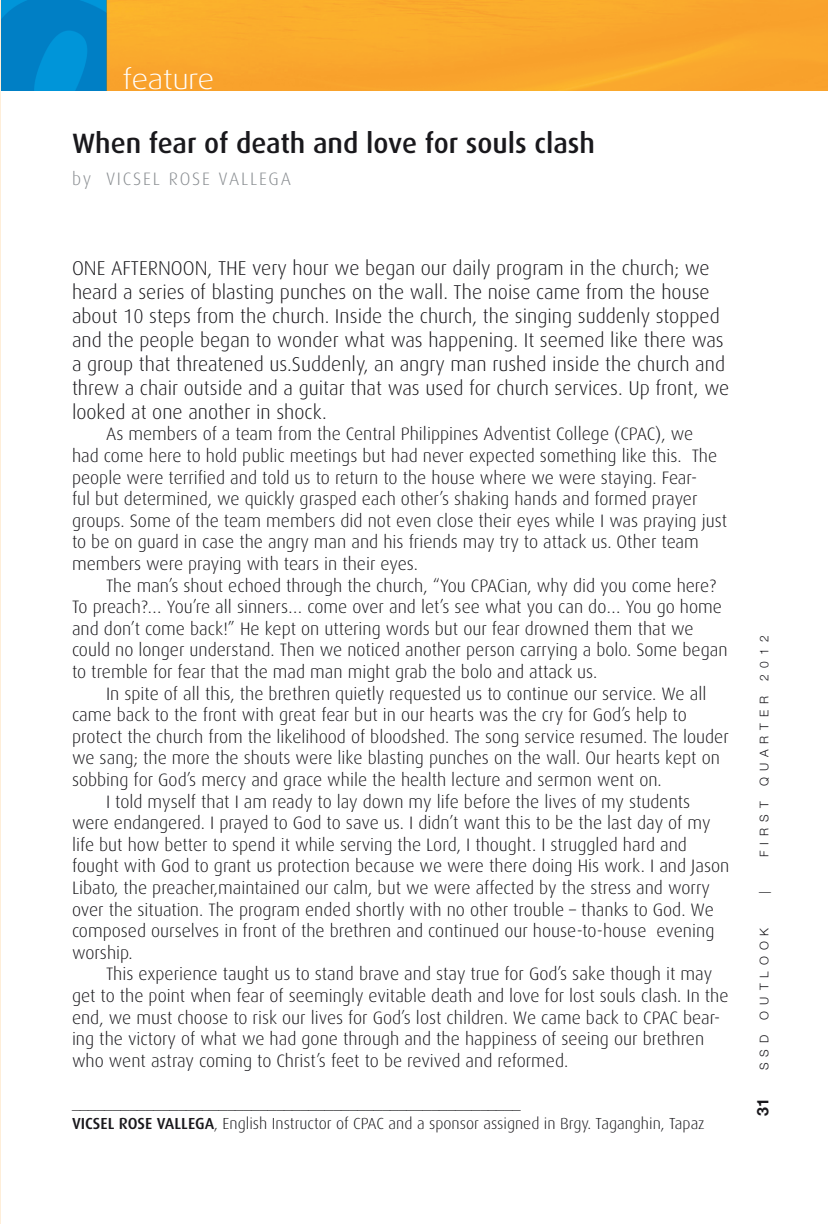
<style>
.page{position:relative;width:828px;height:1224px;background:#fff}
.page>*{position:absolute;margin:0;border:0;box-sizing:border-box;transform-origin:0 0}
.t1{font:500 28px "Dax";color:#19181c}
.t2{font:300 28px "Dax Wide";letter-spacing:-.005em;color:#fff}
.t3{font:300 20px/24px "Dax";color:#19181c}
.t4{font:300 18px/21.6px "Dax";color:#19181c}
.t5{font:300 18px "Dax";letter-spacing:.1em;color:#898d91}
.t6{font:300 16px "Dax";color:#19181c}
.t7{font:500 16px "Dax";color:#19181c}
.t8{font:700 16px "Helvetica Neue";color:#19181c}
.t9{font:300 12px "Helvetica Neue";letter-spacing:.5em;color:#19181c}
</style>
<div class="page">
<svg style="left:0;top:0;width:1px;height:1224px"></svg>
<img style="left:1px;top:0;width:827px;height:90px">
<h1 class="t2" style="left:122px;top:64px;width:93px">feature</h1>
<h1 class="t1" style="left:72px;top:128px;width:525px">When fear of death and love for souls clash</h1>
<p class="t5" style="left:72px;top:169px;width:221px">by VICSEL ROSE VALLEGA</p>
<p class="t3" style="left:72px;top:256px;width:659px;text-indent:180px">very hour we began our daily program in the church; we heard a series of blasting punches on the wall. The noise came from the house about 10 steps from the church. Inside the church, the singing suddenly stopped and the people began to wonder what was happening. It seemed like there was a group that threatened us.Suddenly, an angry man rushed inside the church and threw a chair outside and a guitar that was used for church services. Up front, we looked at one another in shock.</p>
<p class="t4" style="left:72px;top:424px;width:657px;text-indent:34px">As members of a team from the Central Philippines Adventist College (CPAC), we<br>had come here to hold public meetings but had never expected something like this. The people were terrified and told us to return to the house where we were staying. Fear-<br>ful but determined, we quickly grasped each other’s shaking hands and formed prayer groups. Some of the team members did not even close their eyes while I was praying just to be on guard in case the angry man and his friends may try to attack us. Other team members were praying with tears in their eyes.</p>
<p class="t4" style="left:72px;top:575px;width:657px;text-indent:34px">The man’s shout echoed through the church, “You CPACian, why did you come here?<br>To preach?… You’re all sinners… come over and let’s see what you can do… You go home and don’t come back!” He kept on uttering words but our fear drowned them that we could no longer understand. Then we noticed another person carrying a bolo. Some began to tremble for fear that the mad man might grab the bolo and attack us.</p>
<p class="t4" style="left:106px;top:683px;width:602px">In spite of all this, the brethren quietly requested us to continue our service. We all</p>
<p class="t4" style="left:72px;top:704px;width:616px">came back to the front with great fear but in our hearts was the cry for God’s help to</p>
<p class="t4" style="left:72px;top:726px;width:658px">protect the church from the likelihood of bloodshed. The song service resumed. The louder</p>
<p class="t4" style="left:72px;top:748px;width:650px">we sang; the more the shouts were like blasting punches on the wall. Our hearts kept on</p>
<p class="t4" style="left:72px;top:769px;width:591px">sobbing for God’s mercy and grace while the health lecture and sermon went on.</p>
<p class="t4" style="left:106px;top:791px;width:586px">I told myself that I am ready to lay down my life before the lives of my students</p>
<p class="t4" style="left:72px;top:812px;width:640px">were endangered. I prayed to God to save us. I didn’t want this to be the last day of my</p>
<p class="t4" style="left:72px;top:834px;width:617px">life but how better to spend it while serving the Lord, I thought. I struggled hard and</p>
<p class="t4" style="left:72px;top:856px;width:659px">fought with God to grant us protection because we were there doing His work. I and Jason</p>
<p class="t4" style="left:72px;top:877px;width:639px">Libato, the preacher,maintained our calm, but we were affected by the stress and worry</p>
<p class="t4" style="left:72px;top:899px;width:643px">over the situation. The program ended shortly with no other trouble – thanks to God. We</p>
<p class="t4" style="left:72px;top:920px;width:644px">composed ourselves in front of the brethren and continued our house-to-house evening</p>
<p class="t4" style="left:72px;top:942px;width:62px">worship.</p>
<p class="t4" style="left:106px;top:964px;width:608px">This experience taught us to stand brave and stay true for God’s sake though it may</p>
<p class="t4" style="left:72px;top:985px;width:658px">get to the point when fear of seemingly evitable death and love for lost souls clash. In the</p>
<p class="t4" style="left:72px;top:1007px;width:650px">end, we must choose to risk our lives for God’s lost children. We came back to CPAC bear-</p>
<p class="t4" style="left:72px;top:1028px;width:634px">ing the victory of what we had gone through and the happiness of seeing our brethren</p>
<p class="t4" style="left:72px;top:1050px;width:498px">who went astray coming to Christ’s feet to be revived and reformed.</p>
<p class="t6" style="left:72px;top:1093px;width:450px">_______________________________________________________</p>
<p class="t7" style="left:72px;top:1115px;width:17px">Vicsel</p>
<p class="t7" style="left:119px;top:1115px;width:18px">Rose</p>
<p class="t7" style="left:157px;top:1115px;width:18px">Vallega</p>
<p class="t6" style="left:214px;top:1115px;width:492px">, English Instructor of CPAC and a sponsor assigned in Brgy. Taganghin, Tapaz</p>
<p class="t3" style="left:72px;top:256px;width:51px">One afternoon</p>
<p class="t3" style="left:208px;top:256px;width:21px">, the</p>
<p class="t9" style="left:757px;top:680px;width:46px;rotate:-90deg">2012</p>
<p class="t9" style="left:757px;top:786px;width:92px;rotate:-90deg">quarter</p>
<p class="t9" style="left:757px;top:857px;width:57px;rotate:-90deg">firs t</p>
<p class="t9" style="left:757px;top:894px;width:4px;rotate:-90deg">|</p>
<p class="t9" style="left:757px;top:1020px;width:93px;rotate:-90deg">Outlook</p>
<p class="t9" style="left:757px;top:1070px;width:37px;rotate:-90deg">SSD</p>
<p class="t8" style="left:753px;top:1116px;width:19px;rotate:-90deg">31</p>
</div>
